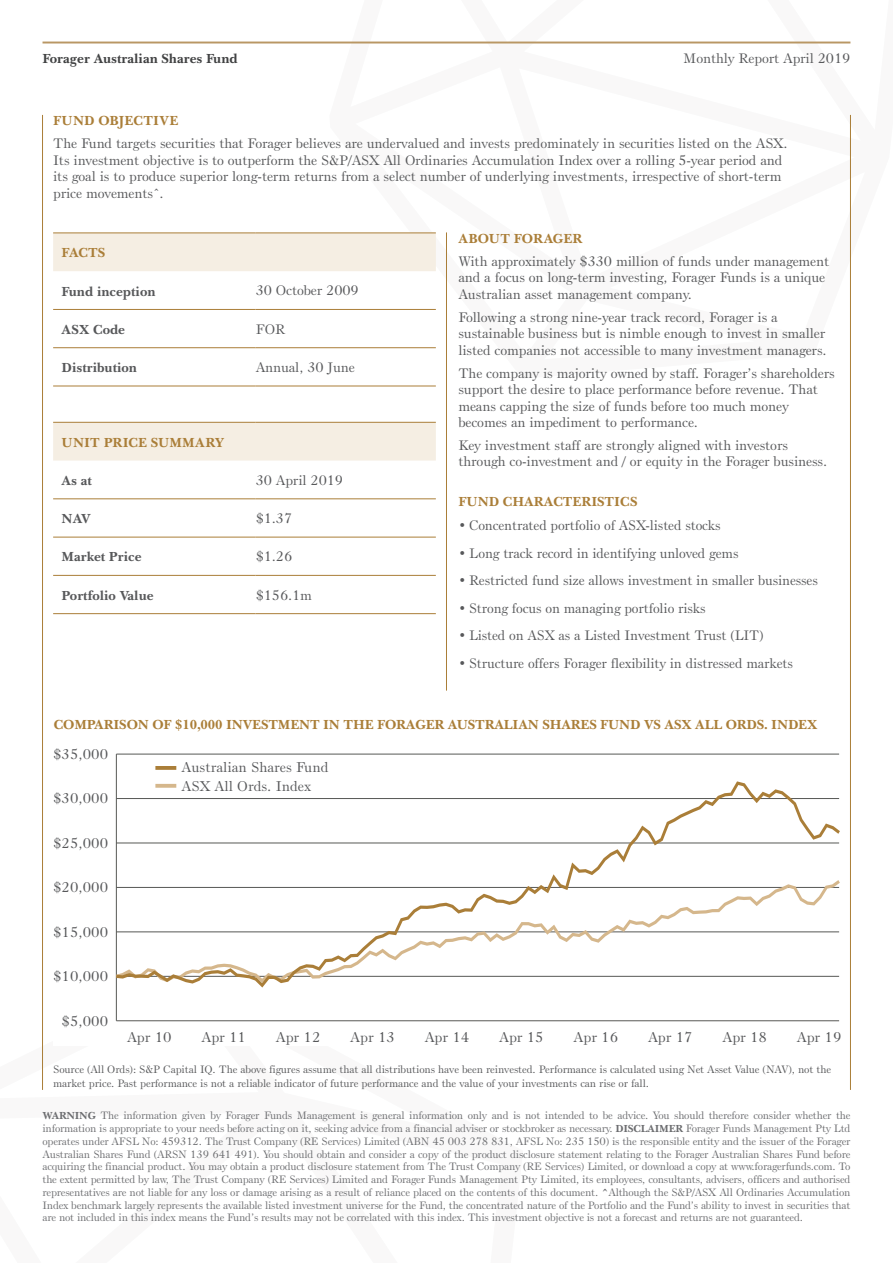
<style>
.page{position:relative;width:893px;height:1263px;background:#fff}
.page>*{position:absolute;margin:0;border:0;box-sizing:border-box;transform-origin:0 0}
.t1{font:13.8px "Bruce Old Style BT";color:#57585a}
.t2{font:13.5px/16.5px "Bruce Old Style BT";letter-spacing:-.01em;color:#57585a}
.t3{font:700 13.5px "Baskerville BT";letter-spacing:-.01em;color:#aa7e38}
.t4{font:700 13.5px "Baskerville BT";color:#57585a}
.t5{font:700 13.5px "Baskerville BT";letter-spacing:.01em;color:#aa7e38}
.t6{font:700 13.5px "Baskerville BT";color:#414243}
.t7{font:10.5px/12.8px "Bruce Old Style BT";letter-spacing:-.02em;color:#6c6d70;text-align:justify}
.t8{font:10.5px/13.5px "Bruce Old Style BT";letter-spacing:-.01em;color:#57585a}
.s1{font-family:"Baskerville BT";font-weight:700}
.s2{font-family:"Baskerville BT";font-weight:700;font-size:15px}
</style>
<div class="page">
<svg style="left:329px;top:41px;width:522px;height:308px"></svg>
<div style="left:53px;top:234px;width:383px;height:37px;background:#f5eee3"></div>
<hr style="left:53px;top:233px;width:203px;height:1px;background:#aa7e38">
<hr style="left:256px;top:233px;width:180px;height:1px;background:#aa7e38">
<hr style="left:53px;top:309px;width:203px;height:1px;background:#aa7e38">
<hr style="left:256px;top:309px;width:180px;height:1px;background:#aa7e38">
<hr style="left:53px;top:347px;width:203px;height:1px;background:#aa7e38">
<hr style="left:53px;top:386px;width:203px;height:1px;background:#aa7e38">
<hr style="left:256px;top:347px;width:180px;height:1px;background:#aa7e38">
<hr style="left:256px;top:386px;width:180px;height:1px;background:#aa7e38">
<div style="left:53px;top:423px;width:383px;height:38px;background:#f5eee3"></div>
<hr style="left:53px;top:422px;width:203px;height:1px;background:#aa7e38">
<hr style="left:256px;top:422px;width:180px;height:1px;background:#aa7e38">
<hr style="left:53px;top:499px;width:203px;height:1px;background:#aa7e38">
<hr style="left:256px;top:499px;width:180px;height:1px;background:#aa7e38">
<hr style="left:53px;top:537px;width:203px;height:1px;background:#aa7e38">
<hr style="left:256px;top:537px;width:180px;height:1px;background:#aa7e38">
<hr style="left:53px;top:575px;width:203px;height:1px;background:#aa7e38">
<hr style="left:53px;top:613px;width:203px;height:1px;background:#aa7e38">
<hr style="left:256px;top:575px;width:180px;height:1px;background:#aa7e38">
<hr style="left:256px;top:613px;width:180px;height:1px;background:#aa7e38">
<hr style="left:446px;top:232px;width:1px;height:459px;background:#aa7e38">
<svg style="left:155px;top:766px;width:21px;height:4px"></svg>
<hr style="left:116px;top:1020px;width:723px;height:1px;background:#575855">
<hr style="left:116px;top:754px;width:1px;height:267px;background:#575855">
<hr style="left:116px;top:754px;width:723px;height:1px;background:#575855">
<svg style="left:116px;top:781px;width:724px;height:206px"></svg>
<hr style="left:42px;top:115px;width:1px;height:975px;background:#aa7e38">
<hr style="left:850px;top:115px;width:1px;height:975px;background:#aa7e38">
<hr style="left:43px;top:42px;width:807px;height:1px;background:#b99764">
<p class="t6" style="left:43px;top:50px;width:197px">Forager Australian Shares Fund</p>
<p class="t2" style="left:683px;top:50px;width:169px">Monthly Report April 2019</p>
<p class="t5" style="left:53px;top:112px;width:127px">FUND OBJECTIVE</p>
<p class="t2" style="left:53px;top:135px;width:736px">The Fund targets securities that Forager believes are undervalued and invests predominately in securities listed on the ASX.<br>Its investment objective is to outperform the S&amp;P/ASX All Ordinaries Accumulation Index over a rolling 5-year period and its goal is to produce superior long-term returns from a select number of underlying investments, irrespective of short-term price movementsˆ.</p>
<p class="t3" style="left:62px;top:244px;width:45px">FACTS</p>
<p class="t4" style="left:62px;top:283px;width:95px">Fund inception</p>
<p class="t2" style="left:256px;top:282px;width:105px">30 October 2009</p>
<p class="t4" style="left:62px;top:321px;width:65px">ASX Code</p>
<p class="t2" style="left:256px;top:321px;width:31px">FOR</p>
<p class="t4" style="left:62px;top:359px;width:77px">Distribution</p>
<p class="t2" style="left:256px;top:359px;width:101px">Annual, 30 June</p>
<p class="t5" style="left:62px;top:434px;width:164px">UNIT PRICE SUMMARY</p>
<p class="t4" style="left:62px;top:472px;width:32px">As at</p>
<p class="t2" style="left:256px;top:472px;width:89px">30 April 2019</p>
<p class="t4" style="left:62px;top:510px;width:31px">NAV</p>
<p class="t2" style="left:256px;top:510px;width:38px">$1.37</p>
<p class="t4" style="left:62px;top:548px;width:81px">Market Price</p>
<p class="t2" style="left:256px;top:548px;width:38px">$1.26</p>
<p class="t4" style="left:62px;top:587px;width:93px">Portfolio Value</p>
<p class="t2" style="left:256px;top:586px;width:58px">$156.1m</p>
<p class="t3" style="left:458px;top:230px;width:125px">ABOUT FORAGER</p>
<p class="t2" style="left:458px;top:253px;width:372px">With approximately $330 million of funds under management and a focus on long-term investing, Forager Funds is a unique<br>Australian asset management company.</p>
<p class="t2" style="left:458px;top:308px;width:370px">Following a strong nine-year track record, Forager is a sustainable business but is nimble enough to invest in smaller listed companies not accessible to many investment managers.</p>
<p class="t2" style="left:458px;top:364px;width:378px">The company is majority owned by staff. Forager’s shareholders support the desire to place performance before revenue. That means capping the size of funds before too much money becomes an impediment to performance.</p>
<p class="t2" style="left:458px;top:437px;width:370px">Key investment staff are strongly aligned with investors through co-investment and / or equity in the Forager business.</p>
<p class="t3" style="left:458px;top:493px;width:181px">FUND CHARACTERISTICS</p>
<p class="t2" style="left:458px;top:517px;width:264px">• Concentrated portfolio of ASX-listed stocks</p>
<p class="t2" style="left:458px;top:544px;width:282px">• Long track record in identifying unloved gems</p>
<p class="t2" style="left:458px;top:572px;width:361px">• Restricted fund size allows investment in smaller businesses</p>
<p class="t2" style="left:458px;top:599px;width:249px">• Strong focus on managing portfolio risks</p>
<p class="t2" style="left:458px;top:627px;width:307px">• Listed on ASX as a Listed Investment Trust (LIT)</p>
<p class="t2" style="left:458px;top:655px;width:336px">• Structure offers Forager flexibility in distressed markets</p>
<p class="t3" style="left:54px;top:716px;width:765px">COMPARISON OF $10,000 INVESTMENT IN THE FORAGER AUSTRALIAN SHARES FUND VS ASX ALL ORDS. INDEX</p>
<h1 class="t1" style="left:53px;top:746px;width:56px">$35,000</h1>
<h1 class="t1" style="left:53px;top:790px;width:56px">$30,000</h1>
<h1 class="t1" style="left:53px;top:834px;width:56px">$25,000</h1>
<h1 class="t1" style="left:53px;top:879px;width:56px">$20,000</h1>
<h1 class="t1" style="left:53px;top:923px;width:56px">$15,000</h1>
<h1 class="t1" style="left:53px;top:968px;width:56px">$10,000</h1>
<h1 class="t1" style="left:62px;top:1012px;width:48px">$5,000</h1>
<h1 class="t1" style="left:182px;top:759px;width:148px">Australian Shares Fund</h1>
<h1 class="t1" style="left:182px;top:778px;width:131px">ASX All Ords. Index</h1>
<h1 class="t1" style="left:127px;top:1029px;width:46px">Apr 10</h1>
<h1 class="t1" style="left:201px;top:1029px;width:46px">Apr 11</h1>
<h1 class="t1" style="left:276px;top:1029px;width:46px">Apr 12</h1>
<h1 class="t1" style="left:350px;top:1029px;width:46px">Apr 13</h1>
<h1 class="t1" style="left:425px;top:1029px;width:46px">Apr 14</h1>
<h1 class="t1" style="left:499px;top:1029px;width:46px">Apr 15</h1>
<h1 class="t1" style="left:574px;top:1029px;width:46px">Apr 16</h1>
<h1 class="t1" style="left:648px;top:1029px;width:46px">Apr 17</h1>
<h1 class="t1" style="left:722px;top:1029px;width:46px">Apr 18</h1>
<h1 class="t1" style="left:797px;top:1029px;width:46px">Apr 19</h1>
<p class="t8" style="left:53px;top:1063px;width:780px">Source (All Ords): S&amp;P Capital IQ. The above figures assume that all distributions have been reinvested. Performance is calculated using Net Asset Value (NAV), not the market price. Past performance is not a reliable indicator of future performance and the value of your investments can rise or fall.</p>
<p class="t7" style="left:43px;top:1109px;width:809px"><span class="s1">WARNING</span> The information given by Forager Funds Management is general information only and is not intended to be advice. You should therefore consider whether the information is appropriate to your needs before acting on it, seeking advice from a financial adviser or stockbroker as necessary. <span class="s1">DISCLAIMER</span> Forager Funds Management Pty Ltd operates under AFSL No: 459312. The Trust Company (RE Services) Limited (ABN 45 003 278 831, AFSL No: 235 150) is the responsible entity and the issuer of the Forager Australian Shares Fund (ARSN 139 641 491). You should obtain and consider a copy of the product disclosure statement relating to the Forager Australian Shares Fund before acquiring the financial product. You may obtain a product disclosure statement from The Trust Company (RE Services) Limited, or download a copy at www.foragerfunds.com. To the extent permitted by law, The Trust Company (RE Services) Limited and Forager Funds Management Pty Limited, its employees, consultants, advisers, officers and authorised representatives are not liable for any loss or damage arising as a result of reliance placed on the contents of this document. <span class="s2">ˆ</span>Although the S&amp;P/ASX All Ordinaries Accumulation Index benchmark largely represents the available listed investment universe for the Fund, the concentrated nature of the Portfolio and the Fund’s ability to invest in securities that are not included in this index means the Fund’s results may not be correlated with this index. This investment objective is not a forecast and returns are not guaranteed.</p>
</div>
